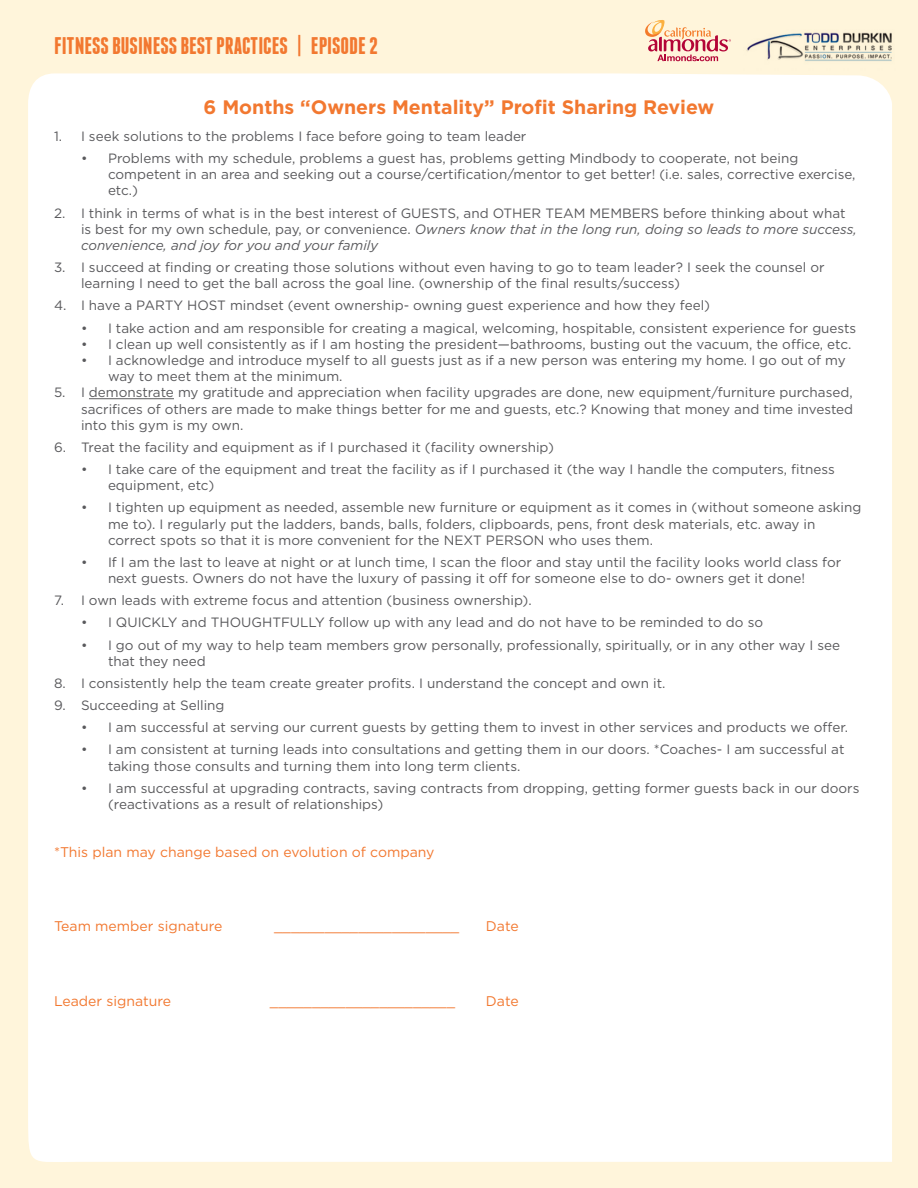
<style>
.page{position:relative;width:918px;height:1188px;background:#fff5db}
.page>*{position:absolute;margin:0;border:0;box-sizing:border-box;transform-origin:0 0}
.t1{font:700 24px "Franchise";color:#f27830}
.t2{font:700 19.5px "Gotham";color:#f27830}
.t3{font:14.1px "Gotham";color:#f27830}
.t4{font:13.5px/16.2px "Gotham";color:#59595c}
.s1{font-style:italic}
</style>
<div class="page">
<div style="left:28px;top:73px;width:864px;height:1089px;background:#fff"></div>
<img style="left:746px;top:32px;width:146px;height:29px">
<svg style="left:645px;top:20px;width:86px;height:41px"></svg>
<hr style="left:89px;top:398px;width:85px;height:1px;background:#59595c">
<p class="t1" style="left:54px;top:34px;width:326px">FITNESS BUSINESS BEST PRACTICES | EPISODE 2</p>
<p class="t2" style="left:204px;top:94px;width:512px">6 Months “Owners Mentality” Profit Sharing Review</p>
<p class="t4" style="left:54px;top:128px;width:474px">1. I seek solutions to the problems I face before going to team leader</p>
<p class="t4" style="left:108px;top:150px;width:749px;text-indent:-27px">• Problems with my schedule, problems a guest has, problems getting Mindbody to cooperate, not being competent in an area and seeking out a course/certification/mentor to get better! (i.e. sales, corrective exercise, etc.)</p>
<p class="t4" style="left:81px;top:204px;width:777px;text-indent:-27px">2. I think in terms of what is in the best interest of GUESTS, and OTHER TEAM MEMBERS before thinking about what is best for my own schedule, pay, or convenience. <span class="s1">Owners know that in the long run, doing so leads to more success, convenience, and joy for you and your family</span></p>
<p class="t4" style="left:81px;top:259px;width:745px;text-indent:-27px">3. I succeed at finding or creating those solutions without even having to go to team leader? I seek the counsel or learning I need to get the ball across the goal line. (ownership of the final results/success)</p>
<p class="t4" style="left:54px;top:297px;width:658px">4. I have a PARTY HOST mindset (event ownership- owning guest experience and how they feel)</p>
<p class="t4" style="left:81px;top:319px;width:777px">• I take action and am responsible for creating a magical, welcoming, hospitable, consistent experience for guests</p>
<p class="t4" style="left:81px;top:336px;width:772px">• I clean up well consistently as if I am hosting the president—bathrooms, busting out the vacuum, the office, etc.</p>
<p class="t4" style="left:108px;top:352px;width:739px;text-indent:-27px">• I acknowledge and introduce myself to all guests just as if a new person was entering my home. I go out of my way to meet them at the minimum.</p>
<p class="t4" style="left:81px;top:384px;width:774px;text-align:justify;text-indent:-27px">5. I demonstrate my gratitude and appreciation when facility upgrades are done, new equipment/furniture purchased, sacrifices of others are made to make things better for me and guests, etc.? Knowing that money and time invested into this gym is my own.</p>
<p class="t4" style="left:54px;top:439px;width:502px">6. Treat the facility and equipment as if I purchased it (facility ownership)</p>
<p class="t4" style="left:108px;top:461px;width:728px;text-indent:-27px">• I take care of the equipment and treat the facility as if I purchased it (the way I handle the computers, fitness equipment, etc)</p>
<p class="t4" style="left:108px;top:499px;width:755px;text-indent:-27px">• I tighten up equipment as needed, assemble new furniture or equipment as it comes in (without someone asking me to). I regularly put the ladders, bands, balls, folders, clipboards, pens, front desk materials, etc. away in correct spots so that it is more convenient for the NEXT PERSON who uses them.</p>
<p class="t4" style="left:108px;top:554px;width:735px;text-indent:-27px">• If I am the last to leave at night or at lunch time, I scan the floor and stay until the facility looks world class for next guests. Owners do not have the luxury of passing it off for someone else to do- owners get it done!</p>
<p class="t4" style="left:54px;top:592px;width:479px">7. I own leads with extreme focus and attention (business ownership).</p>
<p class="t4" style="left:81px;top:614px;width:684px">• I QUICKLY and THOUGHTFULLY follow up with any lead and do not have to be reminded to do so</p>
<p class="t4" style="left:108px;top:636px;width:734px;text-indent:-27px">• I go out of my way to help team members grow personally, professionally, spiritually, or in any other way I see that they need</p>
<p class="t4" style="left:54px;top:675px;width:613px">8. I consistently help the team create greater profits. I understand the concept and own it.</p>
<p class="t4" style="left:54px;top:697px;width:172px">9. Succeeding at Selling</p>
<p class="t4" style="left:81px;top:719px;width:768px">• I am successful at serving our current guests by getting them to invest in other services and products we offer.</p>
<p class="t4" style="left:108px;top:741px;width:738px;text-indent:-27px">• I am consistent at turning leads into consultations and getting them in our doors. *Coaches- I am successful at taking those consults and turning them into long term clients.</p>
<p class="t4" style="left:108px;top:779px;width:753px;text-indent:-27px">• I am successful at upgrading contracts, saving contracts from dropping, getting former guests back in our doors (reactivations as a result of relationships)</p>
<p class="t3" style="left:54px;top:843px;width:382px">*This plan may change based on evolution of company</p>
<p class="t3" style="left:54px;top:917px;width:170px">Team member signature</p>
<p class="t3" style="left:274px;top:917px;width:187px">______________________</p>
<p class="t3" style="left:54px;top:992px;width:119px">Leader signature</p>
<p class="t3" style="left:270px;top:992px;width:187px">______________________</p>
<p class="t3" style="left:486px;top:917px;width:34px">Date</p>
<p class="t3" style="left:486px;top:992px;width:34px">Date</p>
</div>
